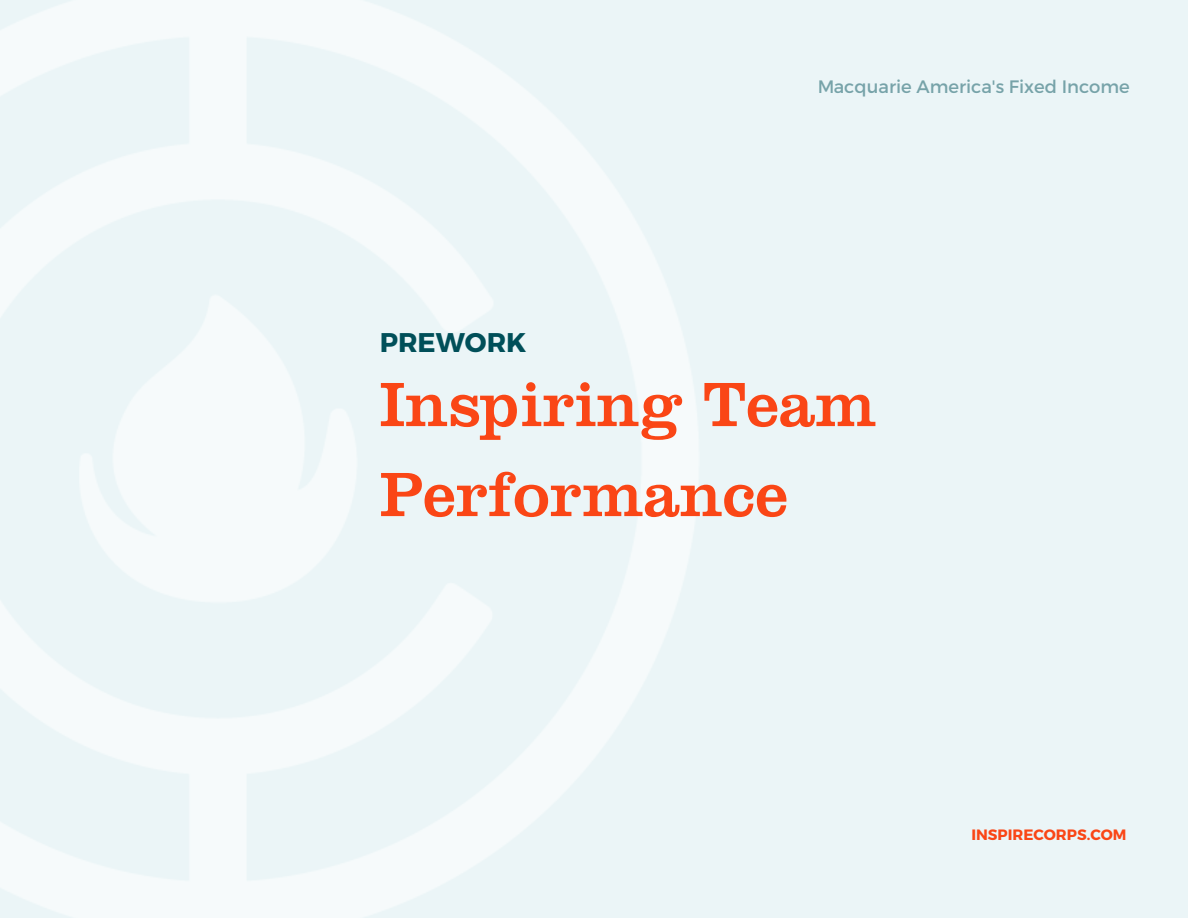
<style>
.page{position:relative;width:1188px;height:918px;background:#ebf5f7}
.page>*{position:absolute;margin:0;border:0;box-sizing:border-box;transform-origin:0 0}
.t1{font:64.95px/90px "Clarendon LT Std";color:#fa4616}
.t2{font:700 27px "Montserrat";color:#004f59}
.t3{font:18px "Montserrat";color:#004f59}
.t4{font:700 15px "Montserrat";color:#fa4616}
</style>
<div class="page">
<img style="left:0;top:0;width:698px;height:918px">
<p class="t2" style="left:380px;top:325px;width:148px">PREWORK</p>
<p class="t3" style="left:817px;top:75px;width:314px">Macquarie America's Fixed Income</p>
<p class="t1" style="left:380px;top:371px;width:498px">Inspiring Team<br>Performance</p>
<p class="t4" style="left:971px;top:825px;width:157px">INSPIRECORPS.COM</p>
</div>
